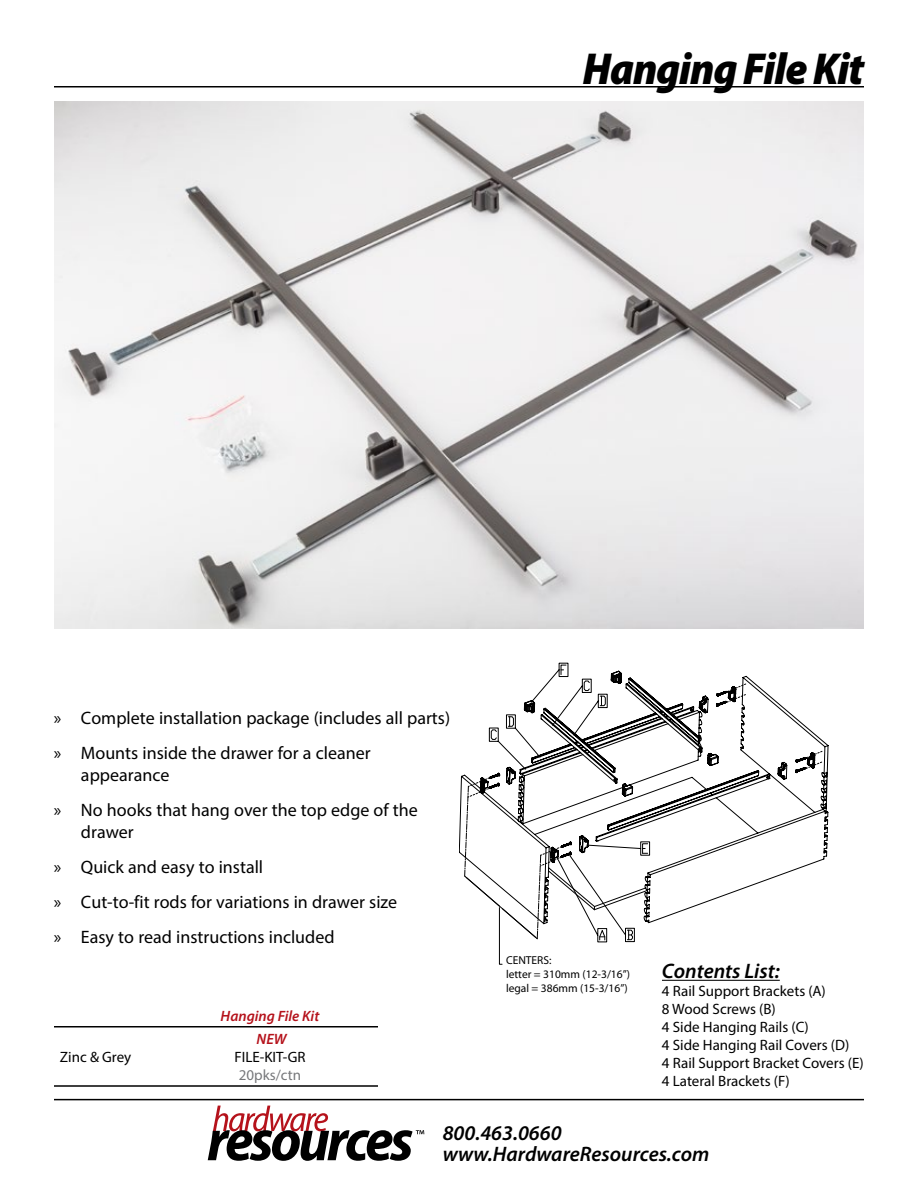
<style>
.page{position:relative;width:918px;height:1188px;background:#fff}
.page>*{position:absolute;margin:0;border:0;box-sizing:border-box;transform-origin:0 0}
.t1{font:italic 900 semi-condensed 45px "Myriad Pro";letter-spacing:-.025em;color:#000}
.t2{font:italic 600 21px/21px "Myriad Pro";color:#000}
.t3{font:18px/35.1px "Myriad Pro";color:#000}
.t4{font:15px/18px "Myriad Pro";color:#000}
.t5{font:italic 600 15px "Myriad Pro";color:#b5121b}
.t6{font:15px "Myriad Pro";color:#77787b}
.t7{font:11.55px/13.8px "Myriad Pro";color:#000}
</style>
<div class="page">
<hr style="left:54px;top:86px;width:810px;height:1px;background:#000">
<hr style="left:54px;top:1099px;width:810px;height:1px;background:#000">
<svg style="left:208px;top:1106px;width:216px;height:55px"></svg>
<img style="left:54px;top:101px;width:810px;height:527px">
<svg style="left:459px;top:670px;width:369px;height:310px"></svg>
<svg style="left:489px;top:663px;width:119px;height:107px"></svg>
<svg style="left:726px;top:683px;width:21px;height:20px"></svg>
<svg style="left:805px;top:750px;width:18px;height:19px"></svg>
<svg style="left:464px;top:778px;width:186px;height:187px"></svg>
<hr style="left:662px;top:980px;width:118px;height:1px;background:#000">
<hr style="left:54px;top:1085px;width:108px;height:2px;background:#000">
<hr style="left:162px;top:1085px;width:216px;height:2px;background:#000">
<hr style="left:54px;top:1026px;width:108px;height:2px;background:#000">
<hr style="left:162px;top:1026px;width:216px;height:2px;background:#000">
<h1 class="t1" style="left:583px;top:44px;width:283px">Hanging File Kit</h1>
<p class="t3" style="left:54px;top:700px;width:398px">» Complete installation package (includes all parts) » Mounts inside the drawer for a cleaner</p>
<p class="t3" style="left:54px;top:757px;width:365px;text-indent:27px">appearance<br>» No hooks that hang over the top edge of the</p>
<p class="t3" style="left:54px;top:814px;width:345px;text-indent:27px">drawer<br>» Quick and easy to install<br>» Cut-to-fit rods for variations in drawer size » Easy to read instructions included</p>
<p class="t4" style="left:60px;top:1048px;width:73px">Zinc &amp; Grey</p>
<p class="t5" style="left:221px;top:1006px;width:100px">Hanging File Kit</p>
<p class="t5" style="left:257px;top:1029px;width:32px">NEW</p>
<p class="t4" style="left:235px;top:1048px;width:72px">FILE-KIT-GR</p>
<p class="t6" style="left:239px;top:1066px;width:64px">20pks/ctn</p>
<p class="t7" style="left:506px;top:953px;width:126px">CENTERS:<br>letter = 310mm (12-3/16”) legal = 386mm (15-3/16”)</p>
<p class="t2" style="left:662px;top:960px;width:119px">Contents List:</p>
<p class="t4" style="left:662px;top:982px;width:203px">4 Rail Support Brackets (A)<br>8 Wood Screws (B)<br>4 Side Hanging Rails (C)<br>4 Side Hanging Rail Covers (D)<br>4 Rail Support Bracket Covers (E)<br>4 Lateral Brackets (F)</p>
<p class="t2" style="left:443px;top:1122px;width:268px">800.463.0660 www.HardwareResources.com</p>
</div>
